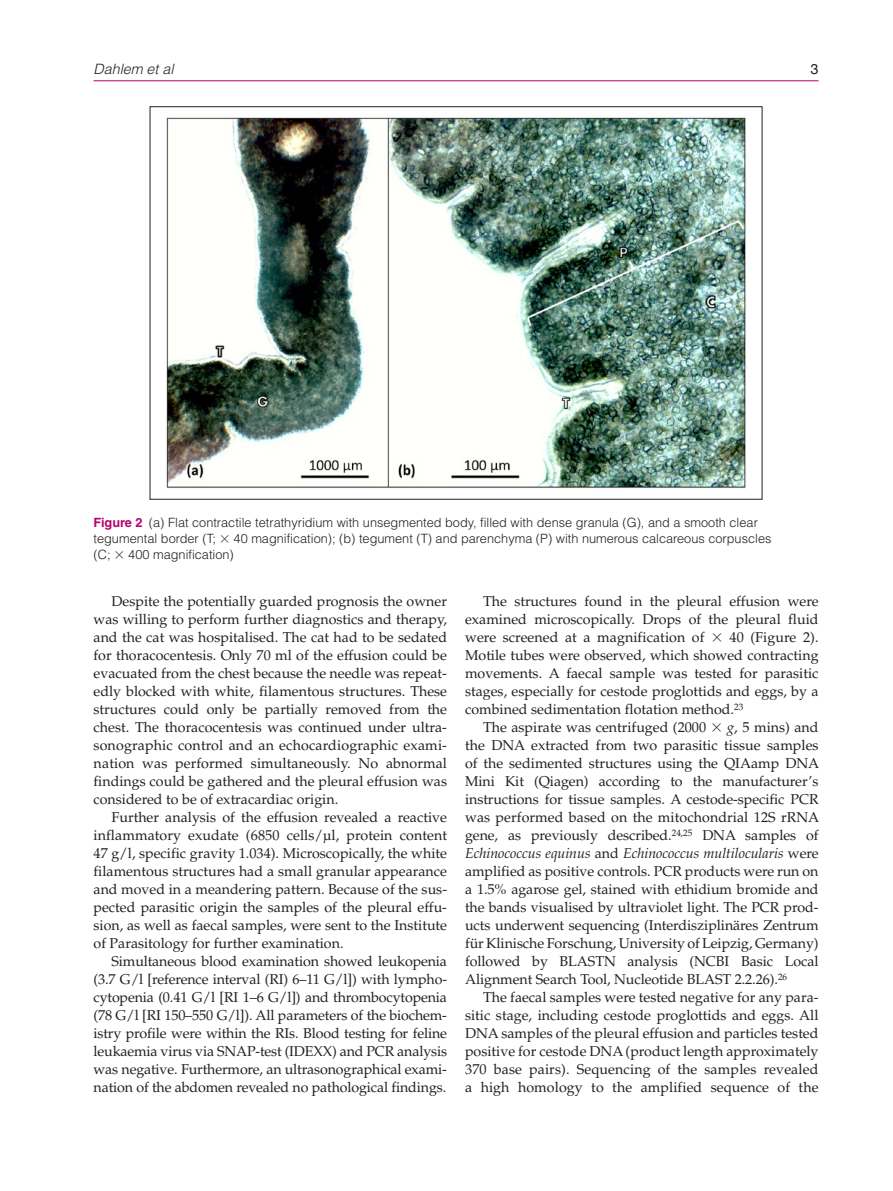
<style>
.page{position:relative;width:893px;height:1191px;background:#fff}
.page>*{position:absolute;margin:0;border:0;box-sizing:border-box;transform-origin:0 0}
.t1{font:14.25px/18px "Palatino LT Std";color:#231f20;text-align:justify}
.t2{font:italic 300 14.25px "Helvetica LT Std";color:#231f20}
.t3{font:14.25px "Helvetica LT Std";color:#231f20}
.t4{font:300 12.75px/15.8px "Helvetica LT Std";color:#231f20}
.s1{font-weight:700;color:#b6036c}
.s2{font-style:italic}
</style>
<div class="page">
<hr style="left:94px;top:80px;width:725px;height:1px;background:#b6036c">
<img style="left:165px;top:116px;width:582px;height:373px">
<p class="t2" style="left:94px;top:60px;width:81px">Dahlem et al</p>
<p class="t3" style="left:811px;top:61px;width:9px">3</p>
<p class="t4" style="left:94px;top:515px;width:666px"><span class="s1">Figure 2</span> (a) Flat contractile tetrathyridium with unsegmented body, filled with dense granula (G), and a smooth clear tegumental border (T;</p>
<p class="t4" style="left:234px;top:530px;width:539px">40 magnification); (b) tegument (T) and parenchyma (P) with numerous calcareous corpuscles</p>
<p class="t4" style="left:94px;top:546px;width:18px">(C;</p>
<p class="t4" style="left:128px;top:546px;width:107px">400 magnification)</p>
<p class="t1" style="left:94px;top:592px;width:355px;text-indent:18px">Despite the potentially guarded prognosis the owner was willing to perform further diagnostics and therapy, and the cat was hospitalised. The cat had to be sedated for thoracocentesis. Only 70 ml of the effusion could be evacuated from the chest because the needle was repeat&shy;edly blocked with white, filamentous structures. These structures could only be partially removed from the chest. The thoracocentesis was continued under ultra&shy;sonographic control and an echocardiographic exami&shy;nation was performed simultaneously. No abnormal findings could be gathered and the pleural effusion was considered to be of extracardiac origin.</p>
<p class="t1" style="left:94px;top:808px;width:355px;text-indent:18px">Further analysis of the effusion revealed a reactive inflammatory exudate (6850 cells/µl, protein content 47 g/l, specific gravity 1.034). Microscopically, the white filamentous structures had a small granular appearance and moved in a meandering pattern. Because of the sus&shy;pected parasitic origin the samples of the pleural effu&shy;sion, as well as faecal samples, were sent to the Institute of Parasitology for further examination.</p>
<p class="t1" style="left:94px;top:952px;width:355px;text-indent:18px">Simultaneous blood examination showed leukopenia (3.7 G/l [reference interval (RI) 6–11 G/l]) with lympho&shy;cytopenia (0.41 G/l [RI 1–6 G/l]) and thrombocytopenia (78 G/l [RI 150–550 G/l]). All parameters of the biochem&shy;istry profile were within the RIs. Blood testing for feline leukaemia virus via SNAP-test (IDEXX) and PCR analysis was negative. Furthermore, an ultrasonographical exami&shy;nation of the abdomen revealed no pathological findings.</p>
<p class="t1" style="left:465px;top:592px;width:355px;text-indent:18px">The structures found in the pleural effusion were examined microscopically. Drops of the pleural fluid were screened at a magnification of</p>
<p class="t1" style="left:729px;top:628px;width:91px">40 (Figure 2).</p>
<p class="t1" style="left:465px;top:646px;width:355px">Motile tubes were observed, which showed contracting</p>
<p class="t1" style="left:465px;top:664px;width:355px">movements. A faecal sample was tested for parasitic</p>
<p class="t1" style="left:465px;top:682px;width:355px">stages, especially for cestode proglottids and eggs, by a</p>
<p class="t1" style="left:465px;top:700px;width:280px">combined sedimentation flotation method.<sup>23</sup></p>
<p class="t1" style="left:483px;top:718px;width:225px">The aspirate was centrifuged (2000</p>
<p class="t1" style="left:465px;top:718px;width:356px;text-indent:262px"><span class="s2">g</span>, 5 mins) and the DNA extracted from two parasitic tissue samples of the sedimented structures using the QIAamp DNA Mini Kit (Qiagen) according to the manufacturer’s instructions for tissue samples. A cestode-specific PCR was performed based on the mitochondrial 12S rRNA gene, as previously described.<sup>24,25</sup> DNA samples of <span class="s2">Echinococcus equinus</span> and <span class="s2">Echinococcus multilocularis</span> were amplified as positive controls. PCR products were run on a 1.5% agarose gel, stained with ethidium bromide and the bands visualised by ultraviolet light. The PCR prod&shy;ucts underwent sequencing (Interdisziplinäres Zentrum für Klinische Forschung, University of Leipzig, Germany) followed by BLASTN analysis (NCBI Basic Local Alignment Search Tool, Nucleotide BLAST 2.2.26).<sup>26</sup></p>
<p class="t1" style="left:465px;top:988px;width:355px;text-indent:18px">The faecal samples were tested negative for any para&shy;sitic stage, including cestode proglottids and eggs. All DNA samples of the pleural effusion and particles tested positive for cestode DNA (product length approximately 370 base pairs). Sequencing of the samples revealed a high homology to the amplified sequence of the</p>
</div>
